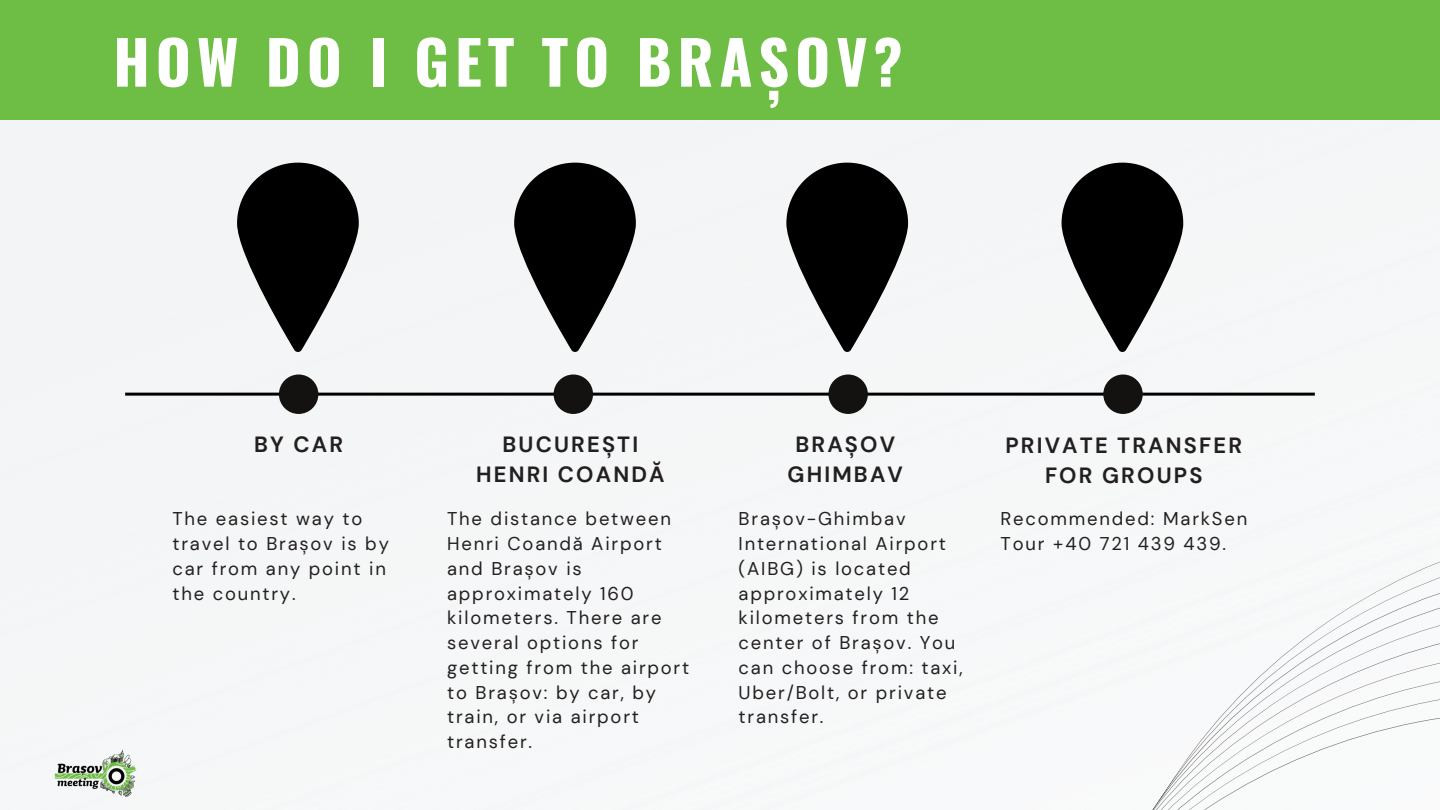
<style>
.page{position:relative;width:1440px;height:810px;background:#fff}
.page>*{position:absolute;margin:0;border:0;box-sizing:border-box;transform-origin:0 0}
.t1{font:700 60px "Oswald";letter-spacing:.1em;color:#fff}
.t2{font:700 22px/30px "DM Sans";letter-spacing:.1em;color:#231f20;text-align:center}
.t3{font:18.4px/24.8px "DM Sans";letter-spacing:.1em;color:#231f20}
</style>
<div class="page">
<div style="left:0;top:120px;width:1440px;height:690px;background:#f5f6f7"></div>
<svg style="left:237px;top:163px;width:122px;height:189px"></svg>
<svg style="left:1020px;top:293px;width:420px;height:517px"></svg>
<hr style="left:125px;top:393px;width:1190px;height:3px;background:#000">
<div style="left:279px;top:375px;width:39px;height:39px;background:#131211;border-radius:50%"></div>
<svg style="left:514px;top:163px;width:122px;height:189px"></svg>
<div style="left:554px;top:375px;width:39px;height:39px;background:#131211;border-radius:50%"></div>
<svg style="left:786px;top:163px;width:122px;height:189px"></svg>
<div style="left:828px;top:375px;width:40px;height:39px;background:#131211;border-radius:50%"></div>
<svg style="left:1062px;top:163px;width:121px;height:189px"></svg>
<div style="left:1103px;top:375px;width:40px;height:39px;background:#131211;border-radius:50%"></div>
<div style="left:0;top:0;width:1440px;height:120px;background:#6ebe45"></div>
<img style="left:36px;top:740px;width:119px;height:66px">
<p class="t1" style="left:113px;top:15px;width:791px">HOW DO I GET TO BRAȘOV?</p>
<p class="t2" style="left:254px;top:430px;width:90px">BY CAR</p>
<h1 class="t3" style="left:172px;top:507px;width:218px">The easiest way to travel to Brașov is by car from any point in the country.</h1>
<p class="t2" style="left:476px;top:430px;width:190px">BUCUREȘTI<br>HENRI COANDĂ</p>
<p class="t3" style="left:447px;top:507px;width:244px">The distance between<br>Henri Coandă Airport and Brașov is approximately 160 kilometers. There are several options for getting from the airport to Brașov: by car, by train, or via airport transfer.</p>
<p class="t2" style="left:788px;top:430px;width:117px">BRAȘOV<br>GHIMBAV</p>
<p class="t3" style="left:739px;top:507px;width:226px">Brașov-Ghimbav<br>International Airport (AIBG) is located approximately 12 kilometers from the center of Brașov. You can choose from: taxi,<br>Uber/Bolt, or private transfer.</p>
<p class="t2" style="left:1005px;top:430px;width:238px">PRIVATE TRANSFER<br>FOR GROUPS</p>
<p class="t3" style="left:1001px;top:507px;width:248px">Recommended: MarkSen<br>Tour +40 721 439 439.</p>
</div>
